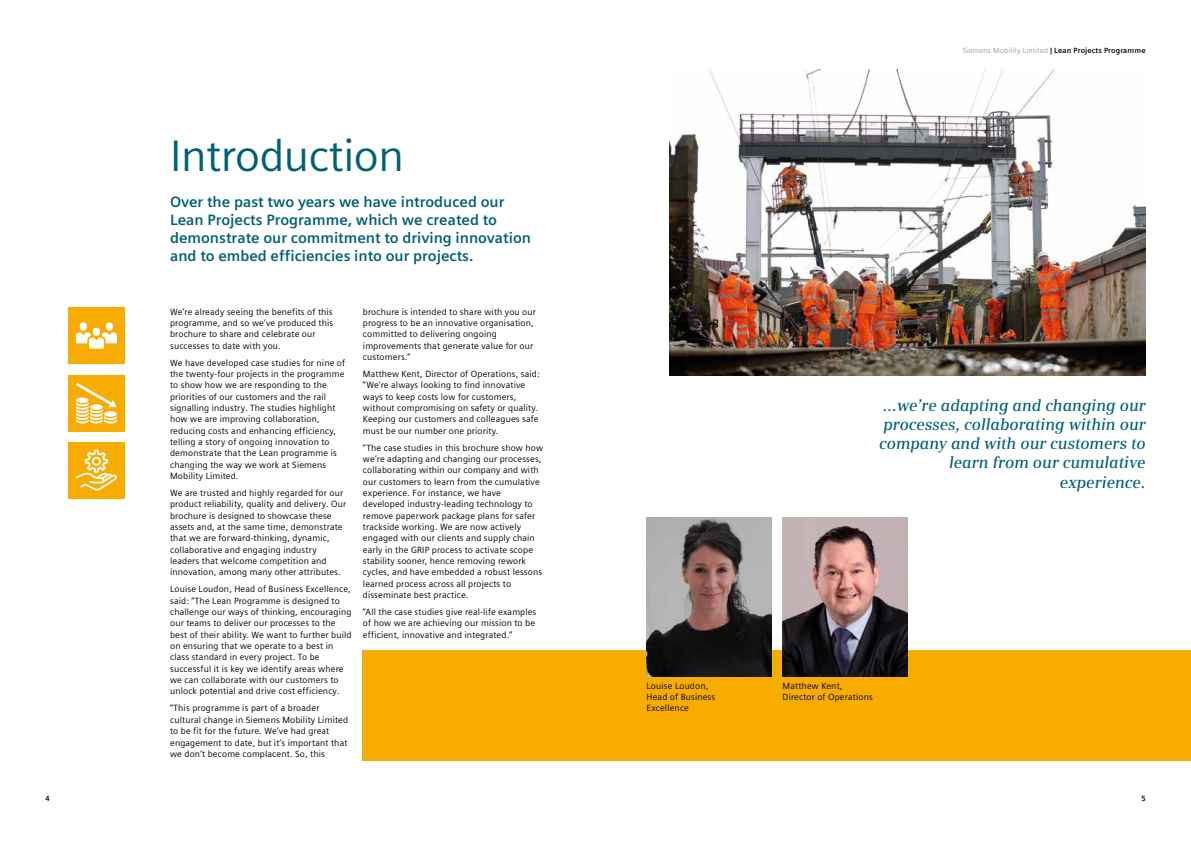
<style>
.page{position:relative;width:1191px;height:842px;background:#fff}
.page>*{position:absolute;margin:0;border:0;box-sizing:border-box;transform-origin:0 0}
.t1{font:44px "Siemens Sans";letter-spacing:-.01em;color:#006174}
.t2{font:italic 600 16px/19.2px "Siemens Serif";color:#006174;text-align:right}
.t3{font:700 15px/18px "Siemens Sans";color:#006174}
.t4{font:9px/11.3px "Siemens Sans";letter-spacing:.015em;color:#000}
.t5{font:7.5px "Siemens Sans";letter-spacing:.015em;color:#8da3b0}
.t6{font:700 7.5px "Siemens Sans";color:#000}
.s1{font-weight:700;color:#000}
</style>
<div class="page">
<img style="left:669px;top:69px;width:476px;height:307px">
<div style="left:363px;top:650px;width:828px;height:111px;background:#f8ac00"></div>
<img style="left:646px;top:517px;width:125px;height:159px">
<img style="left:783px;top:517px;width:124px;height:159px">
<div style="left:68px;top:442px;width:57px;height:56px;background:#f8ac00"></div>
<svg style="left:76px;top:450px;width:41px;height:41px"></svg>
<div style="left:68px;top:308px;width:57px;height:56px;background:#f8ac00"></div>
<svg style="left:76px;top:322px;width:41px;height:27px"></svg>
<div style="left:68px;top:375px;width:57px;height:56px;background:#f8ac00"></div>
<svg style="left:76px;top:383px;width:41px;height:41px"></svg>
<h1 class="t1" style="left:170px;top:131px;width:235px">Introduction</h1>
<h3 class="t3" style="left:170px;top:193px;width:362px">Over the past two years we have introduced our Lean Projects Programme, which we created to demonstrate our commitment to driving innovation and to embed efficiencies into our projects.</h3>
<p class="t4" style="left:170px;top:306px;width:165px">We’re already seeing the benefits of this programme, and so we’ve produced this brochure to share and celebrate our successes to date with you.</p>
<p class="t4" style="left:170px;top:357px;width:177px">We have developed case studies for nine of the twenty-four projects in the programme to show how we are responding to the priorities of our customers and the rail signalling industry. The studies highlight how we are improving collaboration, reducing costs and enhancing efficiency, telling a story of ongoing innovation to demonstrate that the Lean programme is changing the way we work at Siemens Mobility Limited.</p>
<p class="t4" style="left:170px;top:487px;width:178px">We are trusted and highly regarded for our product reliability, quality and delivery. Our brochure is designed to showcase these assets and, at the same time, demonstrate that we are forward-thinking, dynamic, collaborative and engaging industry leaders that welcome competition and innovation, among many other attributes.</p>
<p class="t4" style="left:170px;top:584px;width:183px">Louise Loudon, Head of Business Excellence, said: “The Lean Programme is designed to challenge our ways of thinking, encouraging our teams to deliver our processes to the best of their ability. We want to further build on ensuring that we operate to a best in class standard in every project. To be successful it is key we identify areas where we can collaborate with our customers to unlock potential and drive cost efficiency.</p>
<p class="t4" style="left:170px;top:703px;width:179px">“This programme is part of a broader cultural change in Siemens Mobility Limited to be fit for the future. We’ve had great engagement to date, but it’s important that we don’t become complacent. So, this</p>
<p class="t4" style="left:363px;top:306px;width:174px">brochure is intended to share with you our progress to be an innovative organisation, committed to delivering ongoing improvements that generate value for our customers.”</p>
<p class="t4" style="left:363px;top:368px;width:178px">Matthew Kent, Director of Operations, said: “We’re always looking to find innovative ways to keep costs low for customers, without compromising on safety or quality.<br>Keeping our customers and colleagues safe must be our number one priority.</p>
<p class="t4" style="left:363px;top:442px;width:182px">“The case studies in this brochure show how we’re adapting and changing our processes, collaborating within our company and with our customers to learn from the cumulative experience. For instance, we have developed industry-leading technology to remove paperwork package plans for safer trackside working. We are now actively engaged with our clients and supply chain early in the GRIP process to activate scope stability sooner, hence removing rework cycles, and have embedded a robust lessons learned process across all projects to disseminate best practice.</p>
<p class="t4" style="left:363px;top:606px;width:175px">“All the case studies give real-life examples of how we are achieving our mission to be efficient, innovative and integrated.”</p>
<p class="t5" style="left:962px;top:46px;width:184px">Siemens Mobility Limited <span class="s1">| Lean Projects Programme</span></p>
<h2 class="t2" style="left:879px;top:395px;width:268px">...we’re adapting and changing our processes, collaborating within our company and with our customers to learn from our cumulative experience.</h2>
<p class="t4" style="left:643px;top:678px;width:96px">Louise Loudon,<br>Head of Business Excel&shy;lence,</p>
<p class="t4" style="left:777px;top:678px;width:92px">Matthew Kent,<br>Director of Operations</p>
<p class="t4" style="left:646px;top:680px;width:70px">Louise Loudon,<br>Head of Business<br>Excellence</p>
<p class="t4" style="left:782px;top:680px;width:92px">Matthew Kent,<br>Director of Operations</p>
<p class="t6" style="left:45px;top:794px;width:6px">4</p>
<p class="t6" style="left:1141px;top:794px;width:6px">5</p>
</div>
